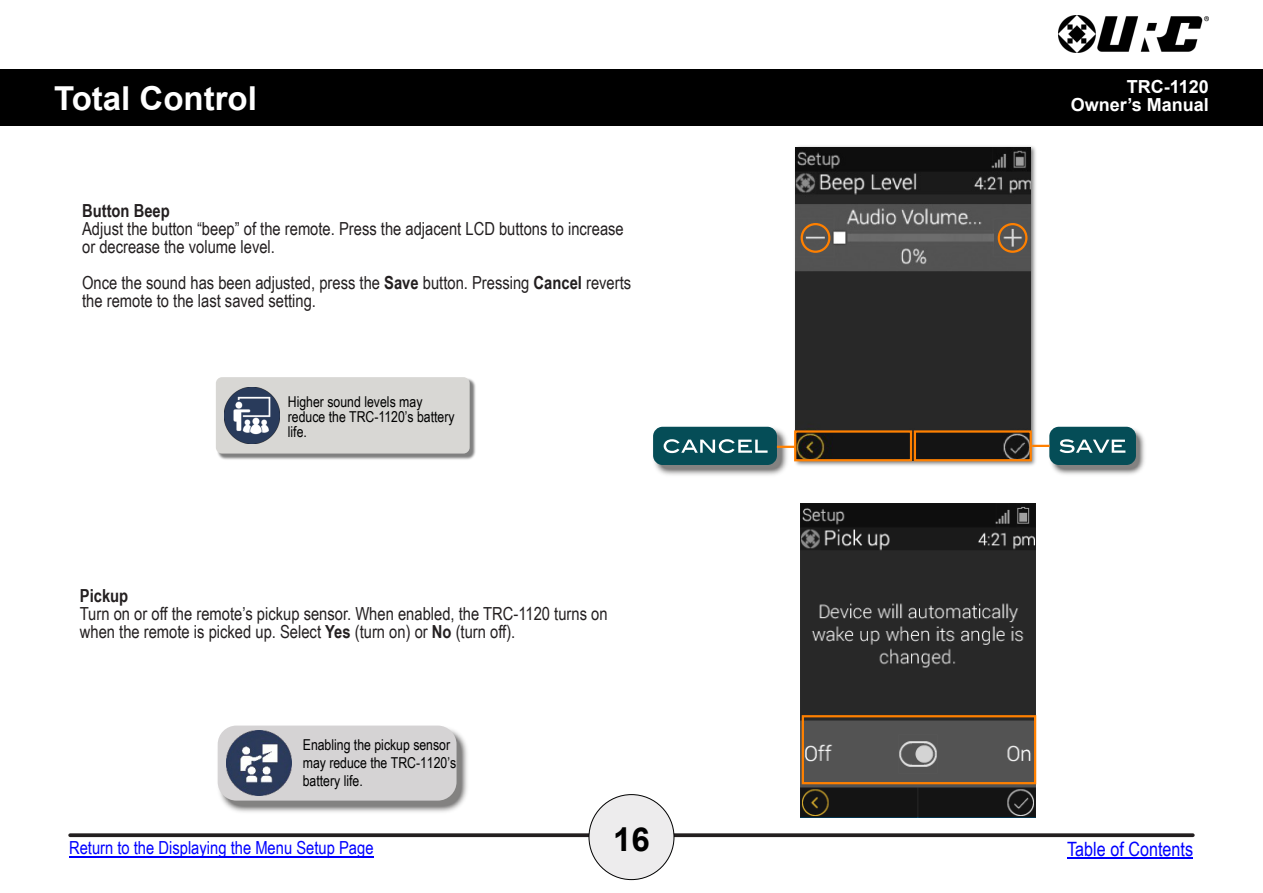
<style>
.page{position:relative;width:1263px;height:893px;background:#fff}
.page>*{position:absolute;margin:0;border:0;box-sizing:border-box;transform-origin:0 0}
.t1{font:700 33px "Arial";color:#fff}
.t2{font:700 33px "Arial";color:#000}
.t3{font:19.65px "Arial Narrow";color:#00f}
.t4{font:18px/18px "Arial Narrow";color:#231f20}
.t5{font:18px "Arial Narrow";color:#00f}
.t6{font:700 18px/18.6px "Arial";color:#fff;text-align:right}
.t7{font:700 18px "Arial Narrow";color:#231f20}
.t8{font:15px/18px "Arial Narrow";color:#000}
.s1{font-weight:700}
</style>
<div class="page">
<img style="left:800px;top:504px;width:235px;height:313px">
<svg style="left:70px;top:833px;width:1123px;height:4px;background:#353132"></svg>
<div style="left:589px;top:794px;width:85px;height:86px;background:#edeced;border:1px solid #000;border-radius:50%"></div>
<div style="left:0;top:70px;width:1263px;height:56px;background:#000"></div>
<img style="left:1059px;top:15px;width:150px;height:38px">
<img style="left:217px;top:725px;width:250px;height:87px">
<div style="left:218px;top:726px;width:238px;height:75px;background:#d5d3d4;border-radius:19px"></div>
<img style="left:226px;top:730px;width:66px;height:66px">
<div style="left:802px;top:715px;width:234px;height:69px;border:2px solid #ff8000"></div>
<img style="left:794px;top:146px;width:243px;height:320px">
<img style="left:796px;top:147px;width:234px;height:314px">
<div style="left:794px;top:430px;width:118px;height:31px;border:2px solid #ff8000"></div>
<div style="left:914px;top:430px;width:118px;height:31px;border:2px solid #ff8000"></div>
<img style="left:653px;top:426px;width:137px;height:49px">
<div style="left:653px;top:427px;width:124px;height:38px;background:#054d57;border-radius:10px"></div>
<svg style="left:664px;top:439px;width:103px;height:14px"></svg>
<img style="left:1047px;top:426px;width:98px;height:49px">
<div style="left:1049px;top:427px;width:87px;height:38px;background:#054d57;border-radius:10px"></div>
<svg style="left:1059px;top:439px;width:66px;height:14px"></svg>
<svg style="left:777px;top:446px;width:17px;height:2px"></svg>
<svg style="left:1032px;top:445px;width:17px;height:2px"></svg>
<div style="left:998px;top:223px;width:29px;height:30px;border:2px solid #ff8000;border-radius:50%"></div>
<div style="left:801px;top:223px;width:29px;height:30px;border:2px solid #ff8000;border-radius:50%"></div>
<img style="left:217px;top:378px;width:259px;height:82px">
<div style="left:216px;top:377px;width:254px;height:77px;background:#d8d7d4;border-radius:6px"></div>
<img style="left:224px;top:388px;width:56px;height:55px">
<hr style="left:1067px;top:858px;width:126px;height:1px;background:#00f">
<hr style="left:69px;top:856px;width:305px;height:1px;background:#00f">
<h1 class="t1" style="left:54px;top:86px;width:204px">Total Control</h1>
<p class="t6" style="left:1071px;top:79px;width:140px">TRC-1120<br>Owner’s Manual</p>
<p class="t7" style="left:82px;top:204px;width:89px">Button Beep</p>
<p class="t4" style="left:82px;top:221px;width:543px">Adjust the button “beep” of the remote. Press the adjacent LCD buttons to increase or decrease the volume level.</p>
<p class="t4" style="left:82px;top:275px;width:551px">Once the sound has been adjusted, press the <span class="s1">Save</span> button. Pressing <span class="s1">Cancel</span> reverts the remote to the last saved setting.</p>
<p class="t8" style="left:288px;top:395px;width:168px;line-height:15px">Higher sound levels may reduce the TRC-1120’s battery life.</p>
<p class="t7" style="left:80px;top:588px;width:50px">Pickup</p>
<p class="t4" style="left:80px;top:606px;width:529px">Turn on or off the remote’s pickup sensor. When enabled, the TRC-1120 turns on when the remote is picked up. Select <span class="s1">Yes</span> (turn on) or <span class="s1">No</span> (turn off).</p>
<p class="t8" style="left:303px;top:737px;width:155px">Enabling the pickup sensor may reduce the TRC-1120’s battery life.</p>
<p class="t5" style="left:69px;top:841px;width:306px">Return to the Displaying the Menu Setup Page</p>
<h1 class="t2" style="left:613px;top:827px;width:38px">16</h1>
<p class="t3" style="left:1067px;top:841px;width:127px">Table of Contents</p>
</div>
